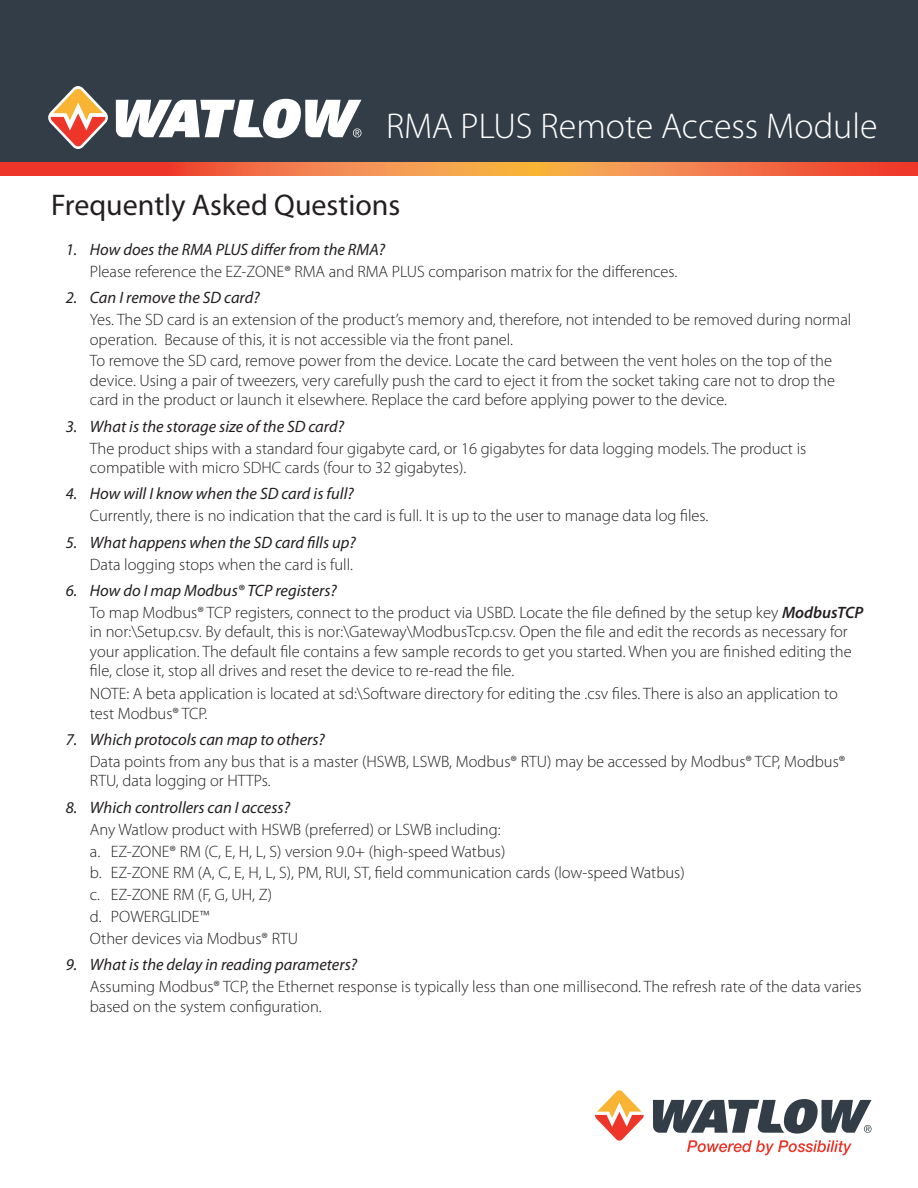
<style>
.page{position:relative;width:918px;height:1188px;background:#fff}
.page>*{position:absolute;margin:0;border:0;box-sizing:border-box;transform-origin:0 0}
.t1{font:300 36px "Myriad Pro";color:#fff}
.t2{font:30px "Myriad Pro";color:#231f20}
.t3{font:300 16.5px/19.5px "Myriad Pro";color:#231f20}
.t4{font:italic 16.5px "Myriad Pro";color:#231f20}
.s1{font-weight:600;font-style:italic}
</style>
<div class="page">
<div style="left:0;top:0;width:918px;height:162px;background:#323d47"></div>
<svg style="left:653px;top:1099px;width:219px;height:35px"></svg>
<svg style="left:595px;top:1090px;width:49px;height:51px"></svg>
<svg style="left:687px;top:1140px;width:165px;height:15px"></svg>
<svg style="left:116px;top:99px;width:245px;height:39px"></svg>
<svg style="left:48px;top:86px;width:60px;height:63px"></svg>
<svg style="left:0;top:162px;width:918px;height:14px;background:#f27140"></svg>
<p class="t1" style="left:386px;top:106px;width:493px">RMA PLUS Remote Access Module</p>
<p class="t2" style="left:51px;top:186px;width:351px">Frequently Asked Questions</p>
<p class="t4" style="left:66px;top:239px;width:321px">1. How does the RMA PLUS differ from the RMA?</p>
<p class="t3" style="left:90px;top:262px;width:589px">Please reference the EZ-ZONE® RMA and RMA PLUS comparison matrix for the differences.</p>
<p class="t4" style="left:66px;top:287px;width:195px">2. Can I remove the SD card?</p>
<p class="t3" style="left:90px;top:310px;width:763px">Yes. The SD card is an extension of the product’s memory and, therefore, not intended to be removed during normal operation. Because of this, it is not accessible via the front panel.</p>
<p class="t3" style="left:90px;top:352px;width:747px">To remove the SD card, remove power from the device. Locate the card between the vent holes on the top of the device. Using a pair of tweezers, very carefully push the card to eject it from the socket taking care not to drop the card in the product or launch it elsewhere. Replace the card before applying power to the device.</p>
<p class="t4" style="left:66px;top:416px;width:280px">3. What is the storage size of the SD card?</p>
<p class="t3" style="left:90px;top:439px;width:718px">The product ships with a standard four gigabyte card, or 16 gigabytes for data logging models. The product is compatible with micro SDHC cards (four to 32 gigabytes).</p>
<p class="t4" style="left:66px;top:484px;width:289px">4. How will I know when the SD card is full?</p>
<p class="t3" style="left:90px;top:506px;width:620px">Currently, there is no indication that the card is full. It is up to the user to manage data log files.</p>
<p class="t4" style="left:66px;top:532px;width:291px">5. What happens when the SD card fills up?</p>
<p class="t3" style="left:90px;top:555px;width:265px">Data logging stops when the card is full.</p>
<p class="t4" style="left:66px;top:580px;width:273px">6. How do I map Modbus® TCP registers?</p>
<p class="t3" style="left:90px;top:603px;width:775px">To map Modbus® TCP registers, connect to the product via USBD. Locate the file defined by the setup key <span class="s1">ModbusTCP </span>in nor:\Setup.csv. By default, this is nor:\Gateway\ModbusTcp.csv. Open the file and edit the records as necessary for your application. The default file contains a few sample records to get you started. When you are finished editing the file, close it, stop all drives and reset the device to re-read the file.</p>
<p class="t3" style="left:90px;top:684px;width:749px">NOTE: A beta application is located at sd:\Software directory for editing the .csv files. There is also an application to test Modbus® TCP.</p>
<p class="t4" style="left:66px;top:729px;width:261px">7. Which protocols can map to others?</p>
<p class="t3" style="left:90px;top:752px;width:757px">Data points from any bus that is a master (HSWB, LSWB, Modbus® RTU) may be accessed by Modbus® TCP, Modbus®<br>RTU, data logging or HTTPs.</p>
<p class="t4" style="left:66px;top:797px;width:226px">8. Which controllers can I access?</p>
<p class="t3" style="left:90px;top:820px;width:412px">Any Watlow product with HSWB (preferred) or LSWB including:</p>
<p class="t3" style="left:90px;top:842px;width:417px">a. EZ-ZONE® RM (C, E, H, L, S) version 9.0+ (high-speed Watbus)</p>
<p class="t3" style="left:90px;top:863px;width:596px">b. EZ-ZONE RM (A, C, E, H, L, S), PM, RUI, ST, field communication cards (low-speed Watbus)</p>
<p class="t3" style="left:90px;top:885px;width:184px">c. EZ-ZONE RM (F, G, UH, Z)</p>
<p class="t3" style="left:90px;top:907px;width:121px">d. POWERGLIDE™</p>
<p class="t3" style="left:90px;top:929px;width:210px">Other devices via Modbus® RTU</p>
<p class="t4" style="left:66px;top:955px;width:293px">9. What is the delay in reading parameters?</p>
<p class="t3" style="left:90px;top:977px;width:773px">Assuming Modbus® TCP, the Ethernet response is typically less than one millisecond. The refresh rate of the data varies based on the system configuration.</p>
</div>
